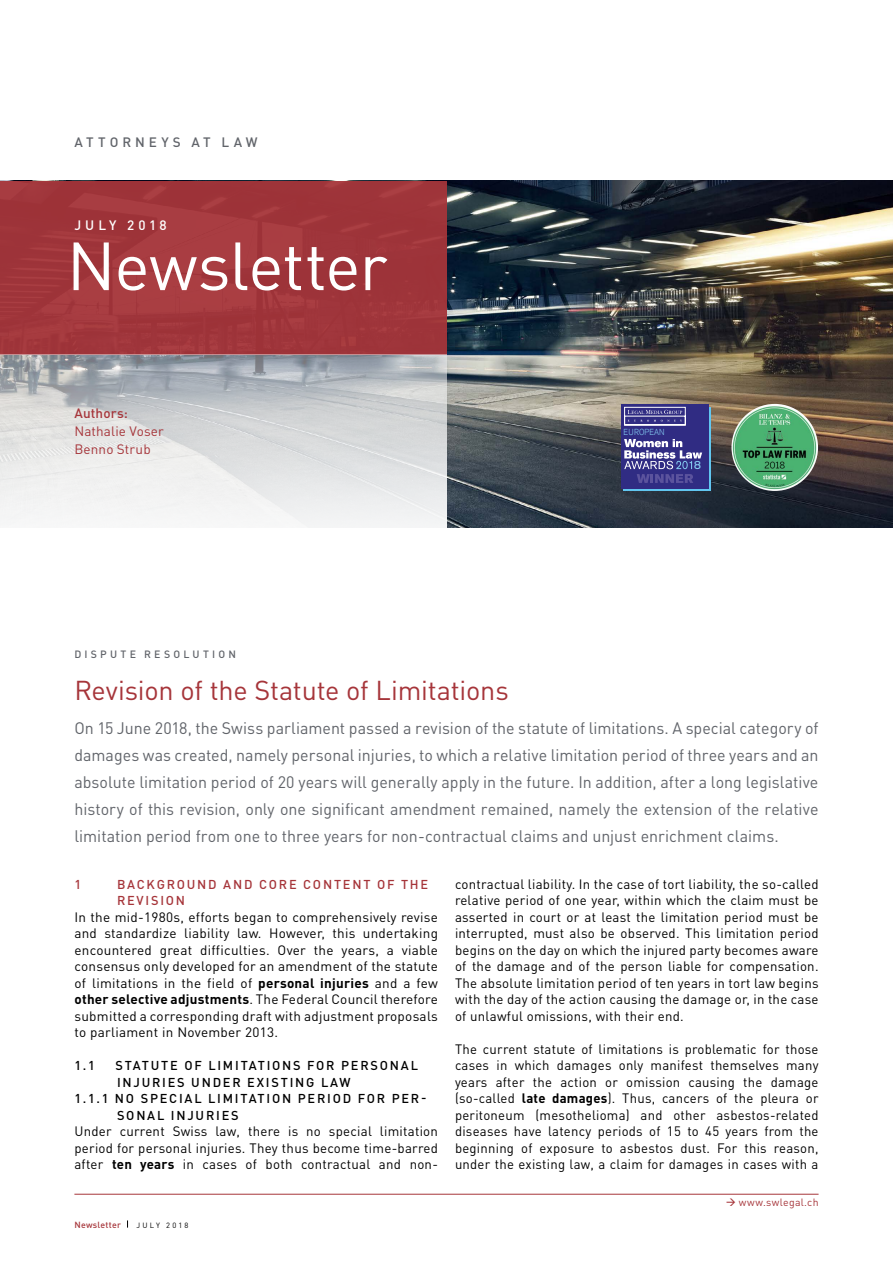
<style>
.page{position:relative;width:893px;height:1263px;background:#fff}
.page>*{position:absolute;margin:0;border:0;box-sizing:border-box;transform-origin:0 0}
.t1{font:66.9px "DIN";letter-spacing:-.02em;color:#fff}
.t2{font:27px "DIN";letter-spacing:-.01em;color:#a6353a}
.t3{font:16.5px/27px "DIN";color:#61646a;text-align:justify}
.t4{font:13.5px/16.5px "DIN";letter-spacing:.02em;color:#000;text-align:justify}
.t5{font:13.5px/18px "DIN";letter-spacing:.01em;color:#a6353a}
.t6{font:500 13.5px "DIN";letter-spacing:.295em;color:#61646a}
.t7{font:500 13.5px "DIN";letter-spacing:.015em;color:#a6353a}
.t8{font:500 13.5px "DIN";letter-spacing:.275em;color:#fff}
.t9{font:500 12.75px "DIN";letter-spacing:.14em;color:#000}
.t10{font:500 12.75px/16.5px "DIN";letter-spacing:.14em;color:#a6353a}
.t11{font:11.85px "Akzidenz Grotesk BE";color:#87d0f4;scale:1.08 1}
.t12{font:500 10.5px "DIN";letter-spacing:.31em;color:#61646a}
.t13{font:10.5px "DIN";letter-spacing:.025em;color:#a6353a}
.t14{font:500 8.85px "DIN";letter-spacing:.025em;color:#a6353a}
.t15{font:300 8.7px "Akzidenz Grotesk BE";letter-spacing:.02em;color:#87d0f4;scale:.88 1}
.t16{font:7.5px "DIN";letter-spacing:.305em;color:#000}
.s1{font-weight:700}
</style>
<div class="page">
<img style="left:446px;top:181px;width:447px;height:347px">
<div style="left:0;top:181px;width:446px;height:173px;background:#9f343a"></div>
<svg style="left:0;top:354px;width:446px;height:174px"></svg>
<hr style="left:74px;top:1194px;width:745px;height:1px;background:#a6353a">
<img style="left:731px;top:404px;width:87px;height:87px;border-radius:43px">
<div style="left:623px;top:408px;width:88px;height:83px;background:#61c6f0"></div>
<div style="left:621px;top:404px;width:88px;height:85px;background:#302c83"></div>
<svg style="left:624px;top:407px;width:62px;height:18px"></svg>
<svg style="left:624px;top:439px;width:78px;height:44px"></svg>
<p class="t6" style="left:74px;top:133px;width:185px">ATTORNEYS AT LAW</p>
<p class="t8" style="left:74px;top:216px;width:94px">JULY 2018</p>
<h1 class="t1" style="left:67px;top:220px;width:322px">Newsletter</h1>
<p class="t7" style="left:74px;top:404px;width:55px">Authors:</p>
<p class="t5" style="left:74px;top:421px;width:91px">Nathalie Voser<br>Benno Strub</p>
<p class="t12" style="left:74px;top:647px;width:163px">DISPUTE RESOLUTION</p>
<p class="t15" style="left:623px;top:427px;width:48px">EUROPEAN</p>
<p class="t11" style="left:694px;top:458px;width:8px">8</p>
<h2 class="t2" style="left:74px;top:672px;width:436px">Revision of the Statute of Limitations</h2>
<p class="t3" style="left:74px;top:714px;width:746px">On 15 June 2018, the Swiss parliament passed a revision of the statute of limitations. A special category of damages was created, namely personal injuries, to which a relative limitation period of three years and an absolute limitation period of 20 years will generally apply in the future. In addition, after a long legislative history of this revision, only one significant amendment remained, namely the extension of the relative limitation period from one to three years for non-contractual claims and unjust enrichment claims.</p>
<p class="t10" style="left:74px;top:875px;width:8px">1</p>
<p class="t10" style="left:117px;top:875px;width:313px">BACKGROUND AND CORE CONTENT OF THE<br>REVISION</p>
<p class="t4" style="left:74px;top:908px;width:365px">In the mid-1980s, efforts began to comprehensively revise and standardize liability law. However, this undertaking encountered great difficulties. Over the years, a viable consensus only developed for an amendment of the statute of limitations in the field of <span class="s1">personal injuries</span> and a few <span class="s1">other selective adjustments</span>. The Federal Council therefore submitted a corresponding draft with adjustment proposals to parliament in November 2013.</p>
<p class="t9" style="left:74px;top:1057px;width:22px">1.1</p>
<p class="t9" style="left:115px;top:1057px;width:304px">STATUTE OF LIMITATIONS FOR PERSONAL</p>
<p class="t9" style="left:117px;top:1073px;width:235px">INJURIES UNDER EXISTING LAW</p>
<p class="t9" style="left:74px;top:1090px;width:353px">1.1.1 NO SPECIAL LIMITATION PERIOD FOR PER-</p>
<p class="t9" style="left:117px;top:1106px;width:123px">SONAL INJURIES</p>
<p class="t4" style="left:74px;top:1122px;width:365px">U nder current Swiss law, there is no special limitation period for personal injuries. They thus become time-barred after <span class="s1">ten years</span> in cases of both contractual and non-</p>
<p class="t14" style="left:74px;top:1218px;width:48px">Newsletter</p>
<p class="t16" style="left:136px;top:1220px;width:54px">Jul y 2018</p>
<p class="t4" style="left:455px;top:875px;width:365px">contractual liability. In the case of tort liability, the so-called relative period of one year, within which the claim must be asserted in court or at least the limitation period must be interrupted, must also be observed. This limitation period begins on the day on which the injured party becomes aware of the damage and of the person liable for compensation.<br>The absolute limitation period of ten years in tort law begins with the day of the action causing the damage or, in the case of unlawful omissions, with their end.</p>
<p class="t4" style="left:455px;top:1040px;width:365px">The current statute of limitations is problematic for those cases in which damages only manifest themselves many years after the action or omission causing the damage (so-called <span class="s1">late damages</span>). Thus, cancers of the pleura or peritoneum (mesothelioma) and other asbestos-related diseases have latency periods of 15 to 45 years from the beginning of exposure to asbestos dust. For this reason, under the existing law, a claim for damages in cases with a</p>
<p class="t13" style="left:726px;top:1195px;width:94px">→ www.swlegal.ch</p>
</div>
